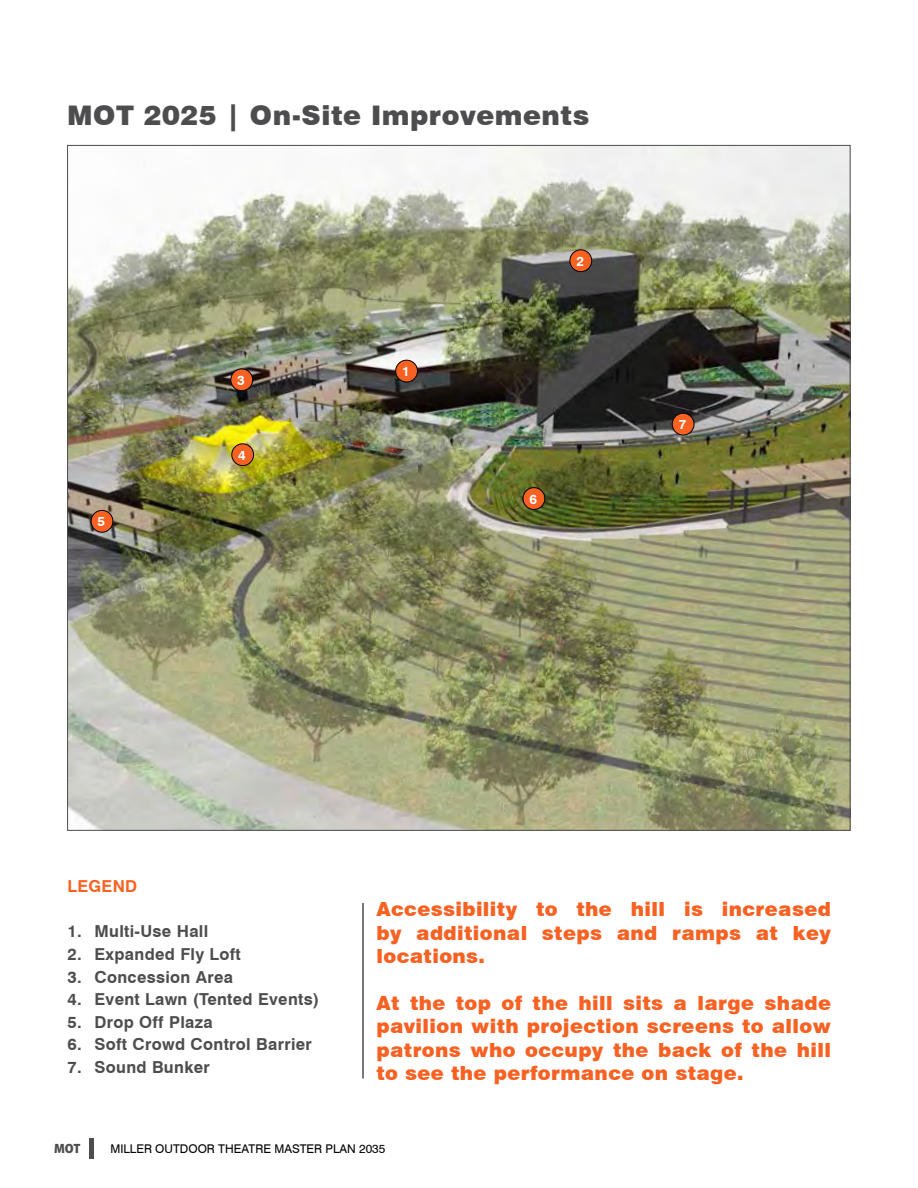
<style>
.page{position:relative;width:918px;height:1188px;background:#fff}
.page>*{position:absolute;margin:0;border:0;box-sizing:border-box;transform-origin:0 0}
.t1{font:900 27px "Swiss 721 BT";letter-spacing:.02em;color:#4d4d4f}
.t2{font:900 19.5px/23.4px "Swiss 721 BT";letter-spacing:.02em;color:#f76122;text-align:justify}
.t3{font:700 16.5px "Swiss 721 BT";letter-spacing:.02em;color:#4d4d4f}
.t4{font:700 16.5px "Swiss 721 BT";letter-spacing:.02em;color:#f76122}
.t5{font:900 semi-condensed 13.5px "Myriad Pro";color:#4d4d4f}
.t6{font:700 13.35px "Swiss 721 BT";color:#fff}
.t7{font:12px "Swiss 721 BT";color:#000}
</style>
<div class="page">
<hr style="left:90px;top:1138px;width:4px;height:20px;background:#4d4d4f">
<img style="left:69px;top:147px;width:780px;height:682px">
<hr style="left:362px;top:903px;width:2px;height:176px;background:#4d4d4f">
<div style="left:231px;top:369px;width:22px;height:22px;background:#f76122;border-radius:50%"></div>
<div style="left:230px;top:368px;width:23px;height:23px;border:1px solid #000;border-radius:50%"></div>
<div style="left:396px;top:360px;width:21px;height:22px;background:#f76122;border-radius:50%"></div>
<div style="left:395px;top:360px;width:23px;height:22px;border:1px solid #000;border-radius:50%"></div>
<div style="left:91px;top:510px;width:22px;height:22px;background:#f76122;border-radius:50%"></div>
<div style="left:91px;top:510px;width:22px;height:23px;border:1px solid #000;border-radius:50%"></div>
<div style="left:232px;top:444px;width:22px;height:22px;background:#f76122;border-radius:50%"></div>
<div style="left:231px;top:443px;width:23px;height:23px;border:1px solid #000;border-radius:50%"></div>
<div style="left:570px;top:250px;width:22px;height:22px;background:#f76122;border-radius:50%"></div>
<div style="left:569px;top:249px;width:23px;height:23px;border:1px solid #000;border-radius:50%"></div>
<div style="left:523px;top:488px;width:22px;height:21px;background:#f76122;border-radius:50%"></div>
<div style="left:523px;top:487px;width:22px;height:23px;border:1px solid #000;border-radius:50%"></div>
<div style="left:672px;top:413px;width:22px;height:22px;background:#f76122;border-radius:50%"></div>
<div style="left:672px;top:413px;width:23px;height:23px;border:1px solid #000;border-radius:50%"></div>
<h1 class="t1" style="left:67px;top:99px;width:524px">MOT 2025 | On-Site Improvements</h1>
<p class="t6" style="left:98px;top:514px;width:9px">5</p>
<p class="t6" style="left:237px;top:372px;width:9px">3</p>
<p class="t6" style="left:238px;top:447px;width:9px">4</p>
<p class="t6" style="left:402px;top:363px;width:9px">1</p>
<p class="t6" style="left:576px;top:253px;width:9px">2</p>
<p class="t6" style="left:529px;top:491px;width:9px">6</p>
<p class="t6" style="left:679px;top:416px;width:9px">7</p>
<p class="t4" style="left:68px;top:877px;width:71px">Legend</p>
<p class="t3" style="left:68px;top:922px;width:142px">1. Multi-Use Hall</p>
<p class="t3" style="left:68px;top:944px;width:175px">2. Expanded Fly Loft</p>
<p class="t3" style="left:68px;top:967px;width:167px">3. Concession Area</p>
<p class="t3" style="left:68px;top:989px;width:253px">4. Event Lawn (Tented Events)</p>
<p class="t3" style="left:68px;top:1012px;width:147px">5. Drop Off Plaza</p>
<p class="t3" style="left:68px;top:1034px;width:246px">6. Soft Crowd Control Barrier</p>
<p class="t3" style="left:67px;top:1057px;width:144px">7. Sound Bunker</p>
<p class="t2" style="left:376px;top:897px;width:456px">Accessibility to the hill is increased by additional steps and ramps at key locations.</p>
<p class="t2" style="left:376px;top:991px;width:456px">At the top of the hill sits a large shade pavilion with projection screens to allow patrons who occupy the back of the hill to see the performance on stage.</p>
<p class="t5" style="left:54px;top:1140px;width:28px">MOT</p>
<p class="t7" style="left:111px;top:1141px;width:276px">MILLER OUTDOOR THEATRE MASTER PLAN 2035</p>
</div>
